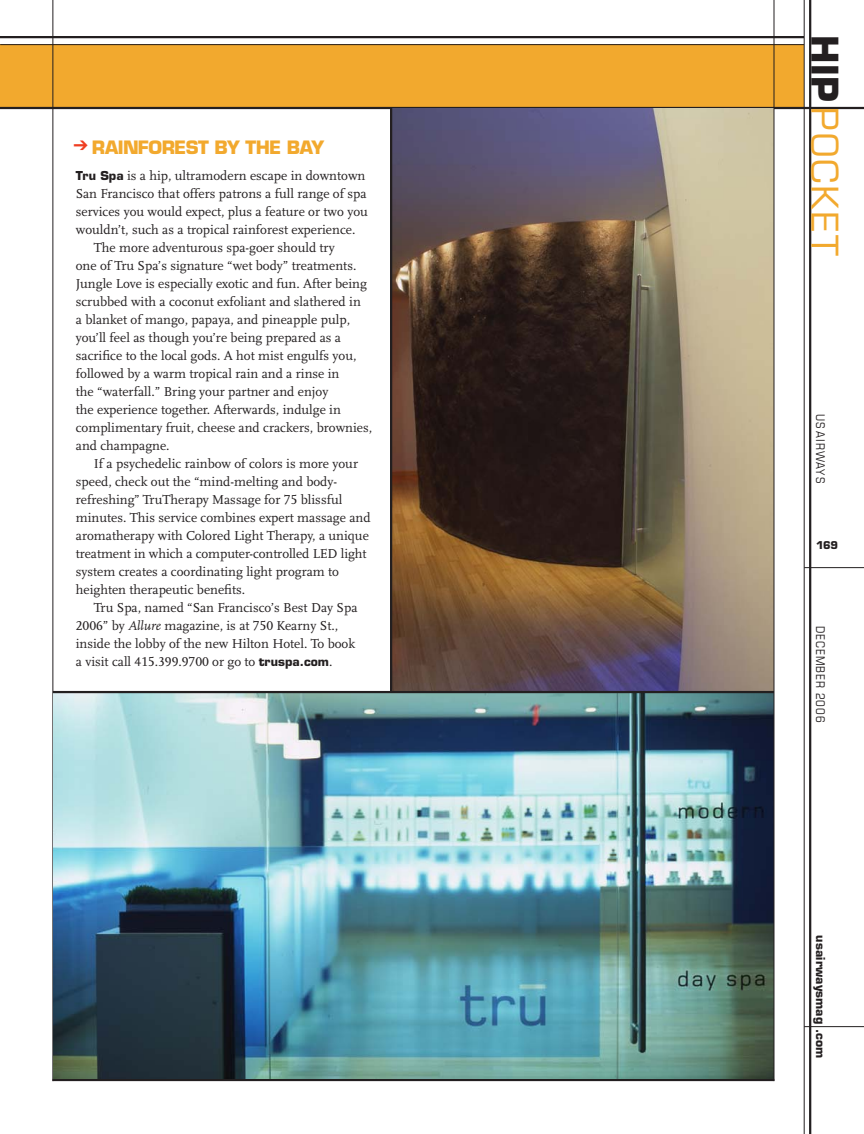
<style>
.page{position:relative;width:864px;height:1134px;background:#fff}
.page>*{position:absolute;margin:0;border:0;box-sizing:border-box;transform-origin:0 0}
.t1{font:36px "Eurostile LT Std";letter-spacing:.055em;color:#f2a92e}
.t2{font:700 18px "Eurostile LT Std";letter-spacing:-.035em;color:#f2a92e}
.Body_Copy{font:13.5px/18px "Scala LF";color:#231f20}
.t3{font:condensed 12px "Eurostile LT Std";letter-spacing:.075em;color:#231f20}
.t4{font:700 12px "Eurostile LT Std";letter-spacing:.01em;color:#231f20}
.t5{font:700 10.5px "Eurostile LT Std";color:#231f20}
.s1{font-family:"Eurostile LT Std";font-weight:700;font-size:12px}
.s2{font-style:italic}
.s3{font-weight:700;color:#231f20}
</style>
<div class="page">
<hr style="left:0;top:36px;width:804px;height:2px;background:#231f20">
<div style="left:0;top:45px;width:804px;height:63px;background:#f2a92e"></div>
<hr style="left:52px;top:1079px;width:722px;height:2px;background:#231f20">
<hr style="left:809px;top:0;width:2px;height:1134px;background:#231f20">
<hr style="left:804px;top:567px;width:60px;height:1px;background:#231f20">
<hr style="left:804px;top:1026px;width:60px;height:1px;background:#231f20">
<hr style="left:0;top:44px;width:804px;height:1px;background:#231f20">
<hr style="left:804px;top:0;width:1px;height:1134px;background:#231f20">
<hr style="left:0;top:107px;width:864px;height:2px;background:#231f20">
<hr style="left:52px;top:0;width:1px;height:1081px;background:#231f20">
<img style="left:392px;top:109px;width:382px;height:582px">
<img style="left:53px;top:693px;width:721px;height:386px">
<hr style="left:390px;top:108px;width:2px;height:584px;background:#231f20">
<hr style="left:774px;top:0;width:1px;height:1081px;background:#231f20">
<hr style="left:53px;top:691px;width:721px;height:2px;background:#231f20">
<p class="t2" style="left:73px;top:137px;width:252px"><sup>➔</sup> rainforest by the bay</p>
<p class="Body_Copy" style="left:76px;top:167px;width:294px"><span class="s1">Tru Spa</span> is a hip, ultramodern escape in downtown San Francisco that offers patrons a full range of spa services you would expect, plus a feature or two you wouldn’t, such as a tropical rainforest experience.</p>
<p class="Body_Copy" style="left:76px;top:239px;width:298px;text-indent:18px">The more adventurous spa-goer should try<br>one of Tru Spa’s signature “wet body” treatments.<br>Jungle Love is especially exotic and fun. After being scrubbed with a coconut exfoliant and slathered in<br>a blanket of mango, papaya, and pineapple pulp, you’ll feel as though you’re being prepared as a sacrifice to the local gods. A hot mist engulfs you, followed by a warm tropical rain and a rinse in<br>the “waterfall.” Bring your partner and enjoy<br>the experience together. Afterwards, indulge in complimentary fruit, cheese and crackers, brownies, and champagne.</p>
<p class="Body_Copy" style="left:76px;top:455px;width:296px;text-indent:18px">If a psychedelic rainbow of colors is more your speed, check out the “mind-melting and body&shy;refreshing” TruTherapy Massage for 75 blissful minutes. This service combines expert massage and aromatherapy with Colored Light Therapy, a unique treatment in which a computer-controlled LED light system creates a coordinating light program to heighten therapeutic benefits.</p>
<p class="Body_Copy" style="left:76px;top:599px;width:283px;text-indent:18px">Tru Spa, named “San Francisco’s Best Day Spa 2006” by <span class="s2">Allure</span> magazine, is at 750 Kearny St., inside the lobby of the new Hilton Hotel. To book a visit call 415.399.9700 or go to <span class="s1">truspa.com</span>.</p>
<p class="t1" style="left:846px;top:35px;width:222px;rotate:90deg"><span class="s3">hip</span>pocket</p>
<p class="t3" style="left:828px;top:414px;width:69px;rotate:90deg">US Airways</p>
<p class="t5" style="left:816px;top:539px;width:24px">169</p>
<p class="t3" style="left:827px;top:626px;width:98px;rotate:90deg">december 2006</p>
<p class="t4" style="left:828px;top:935px;width:124px;rotate:90deg">usairwaysmag .com</p>
</div>
